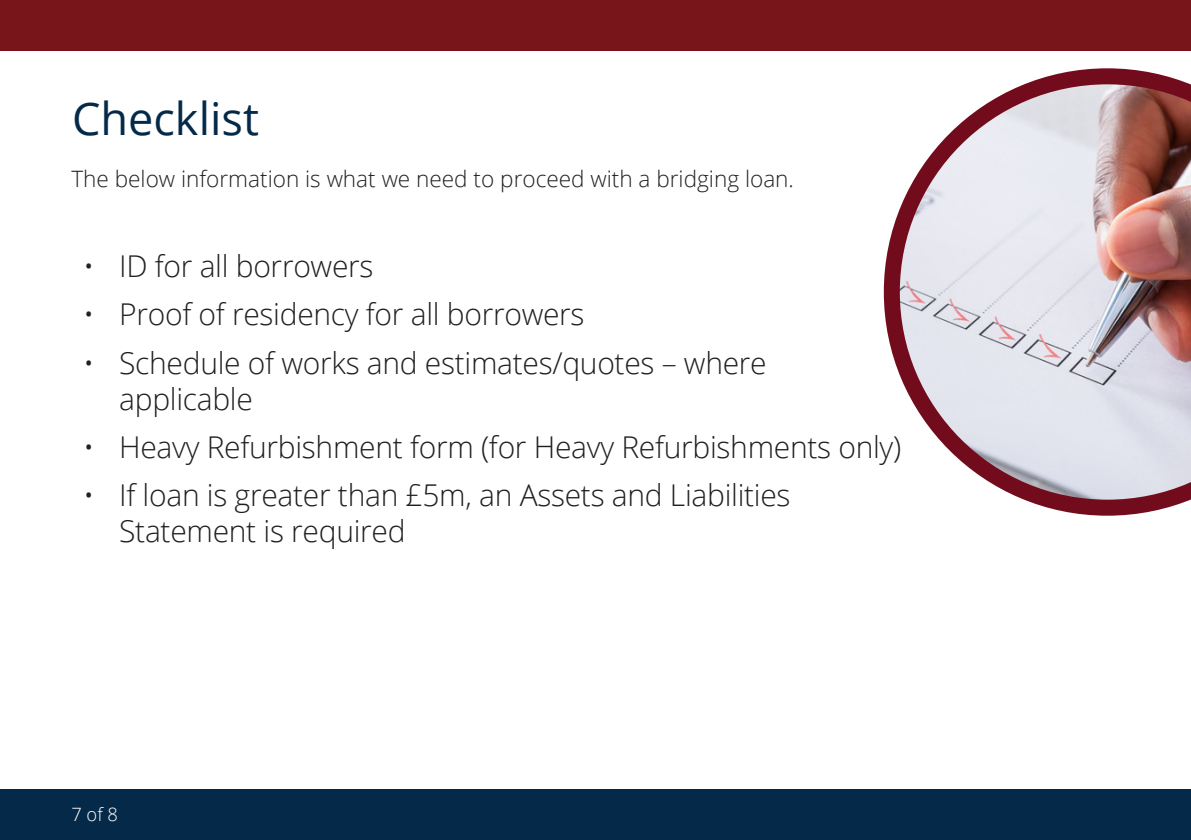
<style>
.page{position:relative;width:1191px;height:840px;background:#fff}
.page>*{position:absolute;margin:0;border:0;box-sizing:border-box;transform-origin:0 0}
.t1{font:45.2px "Open Sans";color:#052a49}
.t2{font:300 30px/36px "Open Sans";letter-spacing:-.01em;color:#231f20}
.t3{font:300 22.6px "Open Sans";color:#231f20}
.ParaStyle01-Leading_Auto__Align_Left{font:300 18.4px "Open Sans";color:#fff}
</style>
<div class="page">
<div style="left:0;top:0;width:1191px;height:51px;background:#78151a"></div>
<div style="left:0;top:788px;width:1191px;height:51px;background:#052a49"></div>
<svg style="left:883px;top:68px;width:308px;height:447px"></svg>
<p class="t1" style="left:72px;top:88px;width:188px">Checklist</p>
<p class="t3" style="left:71px;top:164px;width:724px">The below information is what we need to proceed with a bridging loan.</p>
<p class="t2" style="left:83px;top:247px;width:292px">• ID for all borrowers</p>
<p class="t2" style="left:83px;top:295px;width:503px">• Proof of residency for all borrowers</p>
<p class="t2" style="left:119px;top:343px;width:649px;text-indent:-36px">• Schedule of works and estimates/quotes – where applicable</p>
<p class="t2" style="left:83px;top:427px;width:819px">• Heavy Refurbishment form (for Heavy Refurbishments only)</p>
<p class="t2" style="left:119px;top:475px;width:673px;text-indent:-36px">• If loan is greater than £5m, an Assets and Liabilities<br>Statement is required</p>
<p class="ParaStyle01-Leading_Auto__Align_Left" style="left:71px;top:801px;width:48px">7 of 8</p>
</div>
